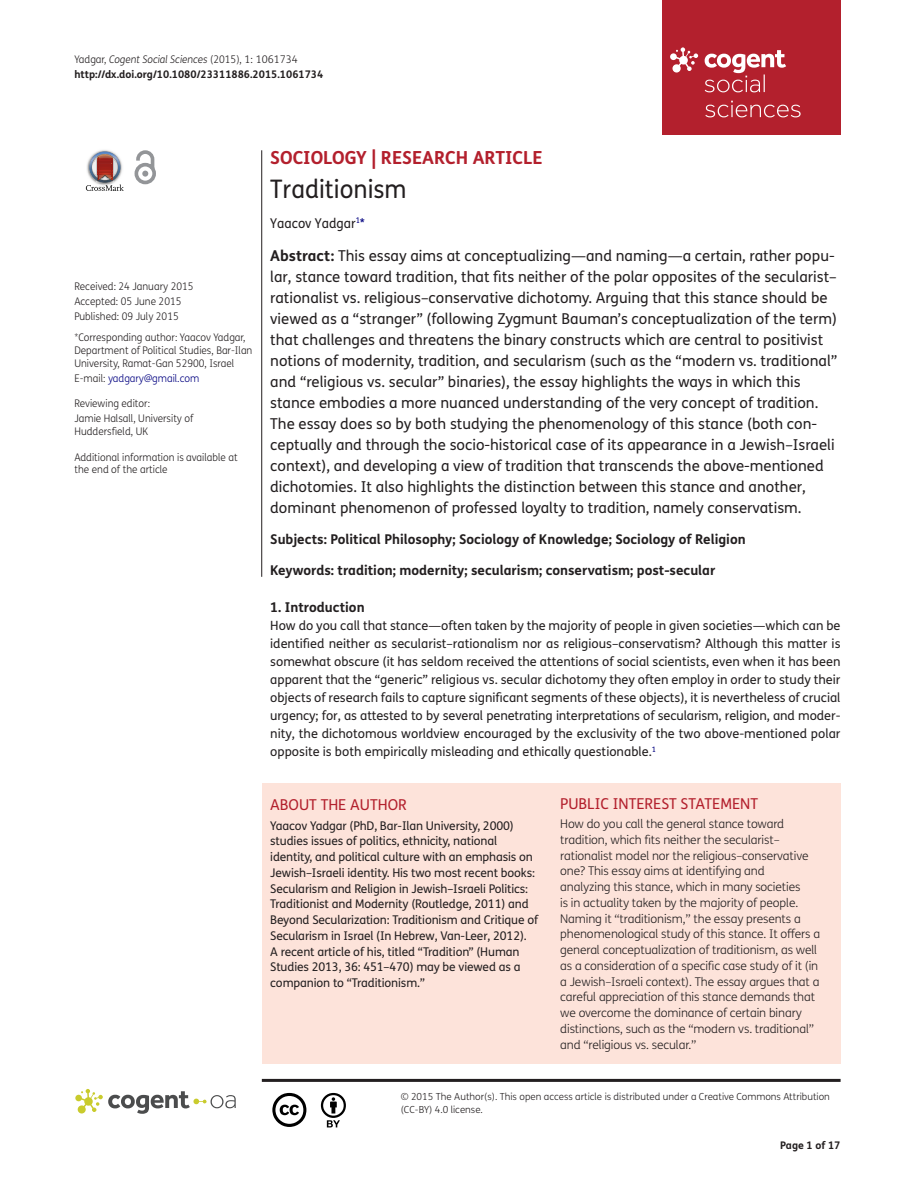
<style>
.page{position:relative;width:915px;height:1191px;background:#fff}
.page>*{position:absolute;margin:0;border:0;box-sizing:border-box;transform-origin:0 0}
.t1{font:25.5px "FS Me Pro";color:#231f20;scale:.95 1}
.t2{font:700 18px "FS Me Pro";color:#b3202d}
.t3{font:15px/21px "FS Me Pro";color:#231f20}
.t4{font:15px "FS Me Pro";color:#b3202d}
.t5{font:700 13.5px "FS Me Pro";color:#231f20}
.t6{font:13.5px "FS Me Pro";color:#231f20;scale:.95 1}
.t7{font:12.75px/18px "FS Me Pro";color:#231f20;text-align:justify}
.t8{font:300 12px/15.8px "FS Me Pro";letter-spacing:-.01em;color:#231f20}
.t9{font:12px/15.8px "FS Me Pro";letter-spacing:-.01em;color:#231f20}
.t10{font:300 10.5px/12.8px "FS Me Pro";color:#231f20;scale:.95 1}
.t11{font:700 10.5px/15px "FS Me Pro";color:#231f20}
.t12{font:300 10.5px "FS Me Pro";color:#000080;scale:.95 1}
.t13{font:300 9.75px/12.8px "FS Me Pro";color:#231f20}
.s1{font-weight:300}
.s2{font-weight:300;font-style:italic}
.s3{color:#231f20}
.s4{color:#000080}
.s5{font-weight:700}
</style>
<div class="page">
<div style="left:661px;top:0;width:179px;height:134px;background:#b3202d"></div>
<svg style="left:670px;top:47px;width:28px;height:26px"></svg>
<svg style="left:705px;top:101px;width:95px;height:16px"></svg>
<svg style="left:704px;top:50px;width:81px;height:42px"></svg>
<div style="left:261px;top:792px;width:579px;height:271px;background:#fde3da"></div>
<div style="left:261px;top:783px;width:579px;height:272px;background:#fde3da"></div>
<svg style="left:86px;top:151px;width:38px;height:40px"></svg>
<svg style="left:134px;top:150px;width:22px;height:34px"></svg>
<hr style="left:261px;top:150px;width:1px;height:427px;background:#231f20">
<hr style="left:262px;top:1078px;width:578px;height:3px;background:#231f20">
<svg style="left:75px;top:1089px;width:161px;height:24px"></svg>
<svg style="left:272px;top:1093px;width:34px;height:34px"></svg>
<svg style="left:321px;top:1093px;width:25px;height:34px"></svg>
<p class="t11" style="left:74px;top:51px;width:250px"><span class="s1">Yadgar,</span> <span class="s2">Cogent Social Sciences</span> <span class="s1">(2015), 1: 1061734 </span>http://dx.doi.org/10.1080/23311886.2015.1061734</p>
<p class="t10" style="left:74px;top:279px;width:127px;line-height:14.9px">Received: 24 January 2015<br>Accepted: 05 June 2015<br>Published: 09 July 2015</p>
<p class="t10" style="left:74px;top:331px;width:189px">*Corresponding author: Yaacov Yadgar,<br>Department of Political Studies, Bar-Ilan<br>University, Ramat-Gan 52900, Israel</p>
<p class="t12" style="left:74px;top:371px;width:133px"><span class="s3">E-mail:</span> yadgary@gmail.com</p>
<p class="t10" style="left:74px;top:396px;width:127px;line-height:14.9px">Reviewing editor:<br>Jamie Halsall, University of</p>
<p class="t10" style="left:74px;top:424px;width:79px">Huddersfield, UK</p>
<p class="t10" style="left:74px;top:450px;width:173px">Additional information is available at the end of the article</p>
<p class="t2" style="left:270px;top:143px;width:274px">SOCIOLOGY | RESEARCH ARTICLE</p>
<h1 class="t1" style="left:270px;top:172px;width:145px">Traditionism</h1>
<p class="t6" style="left:270px;top:213px;width:101px">Yaacov Yadgar<sup>1</sup><span class="s4">*</span></p>
<p class="t3" style="left:270px;top:245px;width:568px"><span class="s5">Abstract:</span> This essay aims at conceptualizing—and naming—a certain, rather popu&shy;lar, stance toward tradition, that fits neither of the polar opposites of the secularist– rationalist vs. religious–conservative dichotomy. Arguing that this stance should be viewed as a “stranger” (following Zygmunt Bauman’s conceptualization of the term) that challenges and threatens the binary constructs which are central to positivist notions of modernity, tradition, and secularism (such as the “modern vs. traditional” and “religious vs. secular” binaries), the essay highlights the ways in which this stance embodies a more nuanced understanding of the very concept of tradition.<br>The essay does so by both studying the phenomenology of this stance (both con&shy;ceptually and through the socio-historical case of its appearance in a Jewish–Israeli context), and developing a view of tradition that transcends the above-mentioned dichotomies. It also highlights the distinction between this stance and another, dominant phenomenon of professed loyalty to tradition, namely conservatism.</p>
<p class="t5" style="left:270px;top:529px;width:477px">Subjects: Political Philosophy; Sociology of Knowledge; Sociology of Religion</p>
<p class="t5" style="left:270px;top:560px;width:446px">Keywords: tradition; modernity; secularism; conservatism; post-secular</p>
<p class="t5" style="left:270px;top:597px;width:96px">1. Introduction</p>
<p class="t7" style="left:270px;top:616px;width:571px">How do you call that stance—often taken by the majority of people in given societies—which can be identified neither as secularist–rationalism nor as religious–conservatism? Although this matter is somewhat obscure (it has seldom received the attentions of social scientists, even when it has been apparent that the “generic” religious vs. secular dichotomy they often employ in order to study their objects of research fails to capture significant segments of these objects), it is nevertheless of crucial urgency; for, as attested to by several penetrating interpretations of secularism, religion, and moder&shy;nity, the dichotomous worldview encouraged by the exclusivity of the two above-mentioned polar opposite is both empirically misleading and ethically questionable.<sup>1</sup></p>
<p class="t4" style="left:270px;top:794px;width:138px">ABOUT THE AUTHOR</p>
<p class="t9" style="left:270px;top:817px;width:269px">Yaacov Yadgar (PhD, Bar-Ilan University, 2000) studies issues of politics, ethnicity, national identity, and political culture with an emphasis on Jewish–Israeli identity. His two most recent books:<br>Secularism and Religion in Jewish–Israeli Politics:<br>Traditionist and Modernity (Routledge, 2011) and Beyond Secularization: Traditionism and Critique of Secularism in Israel (In Hebrew, Van-Leer, 2012).<br>A recent article of his, titled “Tradition” (Human Studies 2013, 36: 451–470) may be viewed as a companion to “Traditionism.”</p>
<p class="t4" style="left:560px;top:793px;width:199px">PUBLIC INTEREST STATEMENT</p>
<p class="t8" style="left:560px;top:815px;width:261px">How do you call the general stance toward tradition, which fits neither the secularist– rationalist model nor the religious–conservative one? This essay aims at identifying and<br>analyzing this stance, which in many societies<br>is in actuality taken by the majority of people.<br>Naming it “traditionism,” the essay presents a phenomenological study of this stance. It offers a general conceptualization of traditionism, as well as a consideration of a specific case study of it (in a Jewish–Israeli context). The essay argues that a careful appreciation of this stance demands that we overcome the dominance of certain binary distinctions, such as the “modern vs. traditional” and “religious vs. secular.”</p>
<p class="t13" style="left:400px;top:1090px;width:430px">© 2015 The Author(s). This open access article is distributed under a Creative Commons Attribution (CC-BY) 4.0 license.</p>
<p class="t11" style="left:780px;top:1137px;width:62px">Page 1 of 17</p>
</div>
